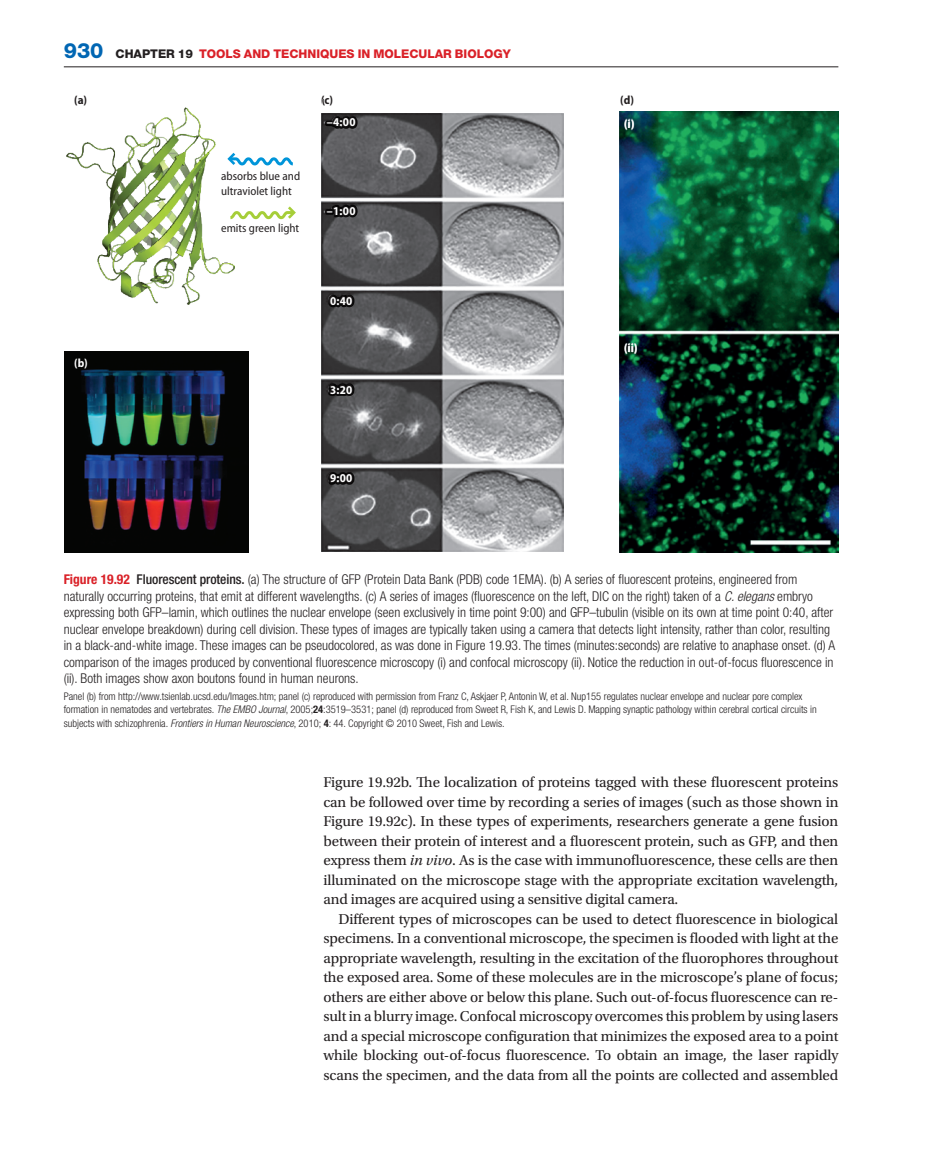
<style>
.page{position:relative;width:932px;height:1174px;background:#fff}
.page>*{position:absolute;margin:0;border:0;box-sizing:border-box;transform-origin:0 0}
.t1{font:15px/19.5px "Utopia Std";letter-spacing:-.01em;color:#231f20;text-align:justify}
.t2{font:300 condensed 13.5px/16.5px "Helvetica Neue LT Std";color:#231f20}
.t3{font:800 12px "Helvetica Neue LT Std";color:#da2128}
.t4{font:semi-condensed 12px/14.4px "Myriad Pro";color:#231f20}
.t5{font:700 semi-condensed 12px "Myriad Pro";letter-spacing:.025em;color:#fff}
.t6{font:700 semi-condensed 12px "Myriad Pro";color:#231f20}
.t7{font:300 condensed 10.5px/13.5px "Helvetica Neue LT Std";color:#231f20}
.s1{font-size:21px;color:#0166b3}
.s2{color:#231f20}
.s3{font-weight:700;color:#da2128}
.s4{font-weight:500}
.s5{font-style:italic}
.s6{font-weight:700}
</style>
<div class="page">
<hr style="left:64px;top:67px;width:774px;height:1px;background:#231f20">
<img style="left:322px;top:114px;width:241px;height:438px">
<svg style="left:234px;top:153px;width:59px;height:13px"></svg>
<svg style="left:234px;top:206px;width:62px;height:14px"></svg>
<img style="left:66px;top:108px;width:168px;height:196px">
<img style="left:65px;top:351px;width:184px;height:202px">
<div style="left:325px;top:121px;width:9px;height:5px;border:4px solid #231f20"></div>
<svg style="left:329px;top:114px;width:30px;height:17px"></svg>
<div style="left:325px;top:209px;width:9px;height:6px;border:4px solid #231f20"></div>
<svg style="left:329px;top:202px;width:30px;height:18px"></svg>
<svg style="left:326px;top:292px;width:30px;height:17px"></svg>
<svg style="left:326px;top:381px;width:30px;height:18px"></svg>
<svg style="left:326px;top:470px;width:30px;height:17px"></svg>
<img style="left:619px;top:112px;width:219px;height:441px">
<p class="t3" style="left:64px;top:46px;width:448px"><span class="s1">930</span> <span class="s2">CHAPTER 19</span> TOOLS AND TECHNIQUES IN MOLECU LAR BIOLOGY</p>
<p class="t6" style="left:74px;top:93px;width:15px">(a)</p>
<p class="t6" style="left:321px;top:93px;width:14px">(c)</p>
<p class="t6" style="left:620px;top:93px;width:15px">(d)</p>
<p class="t5" style="left:74px;top:357px;width:15px">(b)</p>
<p class="t4" style="left:221px;top:169px;width:80px">absorbs blue and ultraviolet light</p>
<p class="t4" style="left:221px;top:221px;width:80px">emits green light</p>
<p class="t5" style="left:327px;top:116px;width:30px">–4:00</p>
<p class="t5" style="left:327px;top:204px;width:30px">–1:00</p>
<p class="t5" style="left:330px;top:294px;width:24px">0:40</p>
<p class="t5" style="left:330px;top:383px;width:24px">3:20</p>
<p class="t5" style="left:330px;top:471px;width:24px">9:00</p>
<p class="t5" style="left:624px;top:117px;width:12px">(i)</p>
<p class="t5" style="left:624px;top:341px;width:15px">(ii)</p>
<p class="t2" style="left:64px;top:571px;width:772px"><span class="s3">Figure 19.92</span> <span class="s4">Fluorescent proteins.</span> (a) The structure of GFP (Protein Data Bank (PDB) code 1EMA). (b) A series of fluorescent proteins, engineered from naturally occurring proteins, that emit at different wavelengths. (c) A series of images (fluorescence on the left, DIC on the right) taken of a <span class="s5">C. elegans</span> embryo expressing both GFP–lamin, which outlines the nuclear envelope (seen exclusively in time point 9:00) and GFP–tubulin (visible on its own at time point 0:40, after nuclear envelope breakdown) during cell division. These types of images are typically taken using a camera that detects light intensity, rather than color, resulting in a black-and-white image. These images can be pseudocolored, as was done in Figure 19.93. The times (minutes:seconds) are relative to anaphase onset. (d) A comparison of the images produced by conventional fluorescence microscopy (i) and confocal microscopy (ii). Notice the reduction in out-of-focus fluorescence in (ii). Both images show axon boutons found in human neurons.</p>
<p class="t7" style="left:64px;top:689px;width:754px">Panel (b) from http://www.tsienlab.ucsd.edu/Images.htm; panel (c) reproduced with permission from Franz C, Askjaer P, Antonin W, et al. Nup155 regulates nuclear envelope and nuclear pore complex formation in nematodes and vertebrates. <span class="s5">The EMBO Journal</span>, 2005;<span class="s6">24</span>:3519–3531; panel (d) reproduced from Sweet R, Fish K, and Lewis D. Mapping synaptic pathology within cerebral cortical circuits in subjects with schizophrenia. <span class="s5">Frontiers in Human Neuroscience</span>, 2010; <span class="s6">4</span>: 44. Copyright © 2010 Sweet, Fish and Lewis.</p>
<p class="t1" style="left:323px;top:773px;width:516px">Figure 19.92b. The localization of proteins tagged with these fluorescent proteins can be followed over time by recording a series of images (such as those shown in Figure 19.92c). In these types of experiments, researchers generate a gene fusion between their protein of interest and a fluorescent protein, such as GFP, and then express them <span class="s5">in vivo</span>. As is the case with immunofluorescence, these cells are then illuminated on the microscope stage with the appropriate excitation wavelength, and images are acquired using a sensitive digital camera.</p>
<p class="t1" style="left:323px;top:909px;width:516px;text-indent:15px">Different types of microscopes can be used to detect fluorescence in biological specimens. In a conventional microscope, the specimen is flooded with light at the appropriate wavelength, resulting in the excitation of the fluorophores throughout the exposed area. Some of these molecules are in the microscope’s plane of focus; others are either above or below this plane. Such out-of-focus fluorescence can re&shy;sult in a blurry image. Confocal microscopy overcomes this problem by using lasers and a special microscope configuration that minimizes the exposed area to a point while blocking out-of-focus fluorescence. To obtain an image, the laser rapidly scans the specimen, and the data from all the points are collected and assembled</p>
</div>
